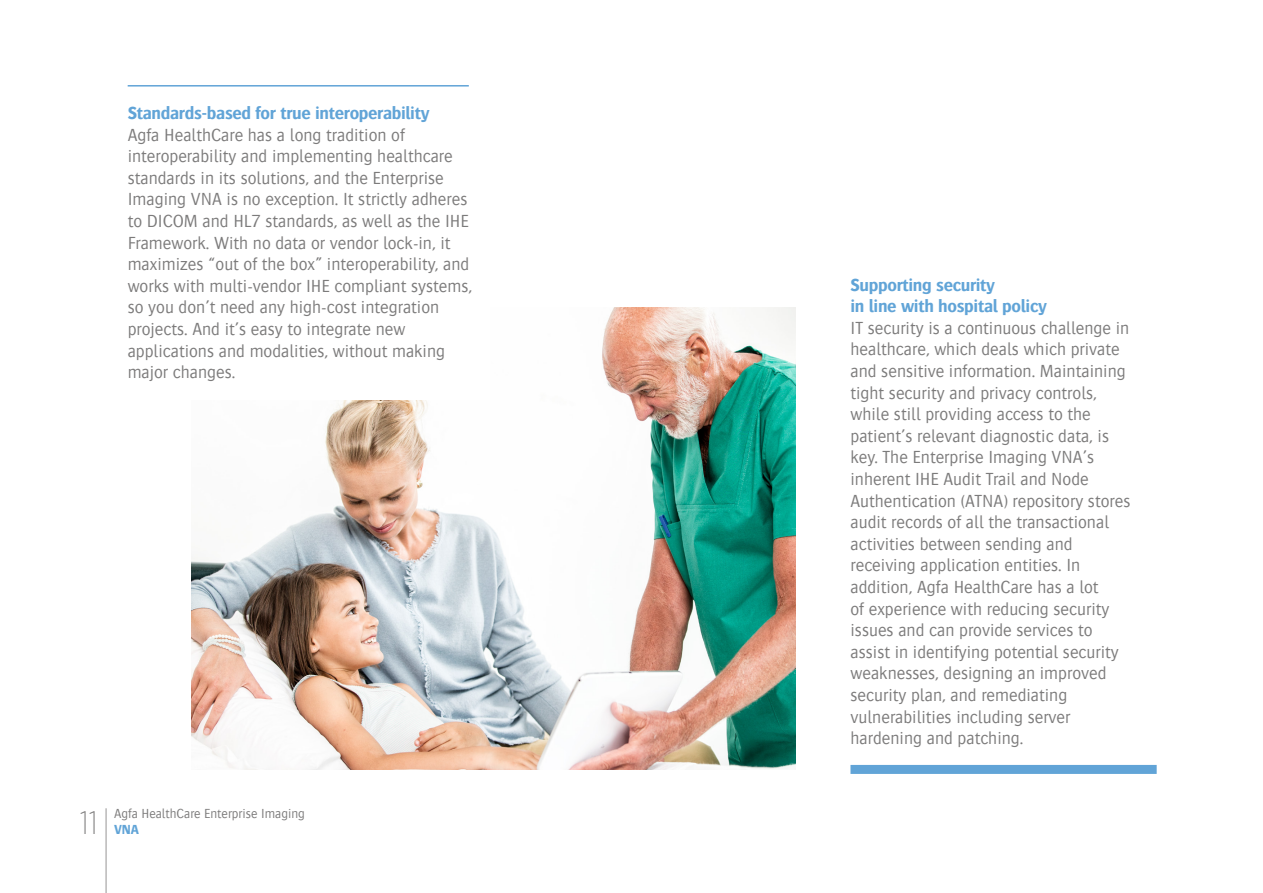
<style>
.page{position:relative;width:1263px;height:893px;background:#fff}
.page>*{position:absolute;margin:0;border:0;box-sizing:border-box;transform-origin:0 0}
.t1{font:200 32.4px "Gotham Narrow";color:#7c7b7b}
.t2{font:300 18px/21.6px "Bosis For Agfa";color:#7c7b7b}
.t3{font:700 18px/21.6px "Bosis For Agfa";letter-spacing:-.02em;color:#61a4d7}
.t4{font:300 13.5px "Bosis For Agfa";color:#7c7b7b}
.t5{font:700 13.5px "Bosis For Agfa";color:#61a4d7}
</style>
<div class="page">
<hr style="left:105px;top:808px;width:2px;height:85px;background:#b9b8b8">
<div style="left:850px;top:765px;width:307px;height:9px;background:#61a4d7"></div>
<img style="left:192px;top:308px;width:603px;height:461px">
<div style="left:106px;top:85px;width:384px;height:315px;background:#fff"></div>
<hr style="left:128px;top:85px;width:341px;height:2px;background:#61a4d7">
<p class="t3" style="left:128px;top:102px;width:303px">Standards-based for true interoperability</p>
<p class="t2" style="left:128px;top:124px;width:346px">Agfa HealthCare has a long tradition of interoperability and implementing healthcare standards in its solutions, and the Enterprise Imaging VNA is no exception. It strictly adheres to DICOM and HL7 standards, as well as the IHE Framework. With no data or vendor lock-in, it maximizes “out of the box” interoperability, and works with multi-vendor IHE compliant systems, so you don’t need any high-cost integration projects. And it’s easy to integrate new applications and modalities, without making major changes.</p>
<h1 class="t1" style="left:80px;top:803px;width:20px">11</h1>
<p class="t4" style="left:114px;top:806px;width:192px">Agfa HealthCare Enterprise Imaging</p>
<p class="t5" style="left:114px;top:822px;width:27px">VNA</p>
<p class="t3" style="left:850px;top:273px;width:198px">Supporting security<br>in line with hospital policy</p>
<p class="t2" style="left:850px;top:317px;width:281px">IT security is a continuous challenge in healthcare, which deals which private and sensitive information. Maintaining tight security and privacy controls, while still providing access to the patient’s relevant diagnostic data, is key. The Enterprise Imaging VNA’s inherent IHE Audit Trail and Node Authentication (ATNA) repository stores audit records of all the transactional activities between sending and receiving application entities. In addition, Agfa HealthCare has a lot<br>of experience with reducing security issues and can provide services to assist in identifying potential security weaknesses, designing an improved security plan, and remediating vulnerabilities including server hardening and patching.</p>
</div>
